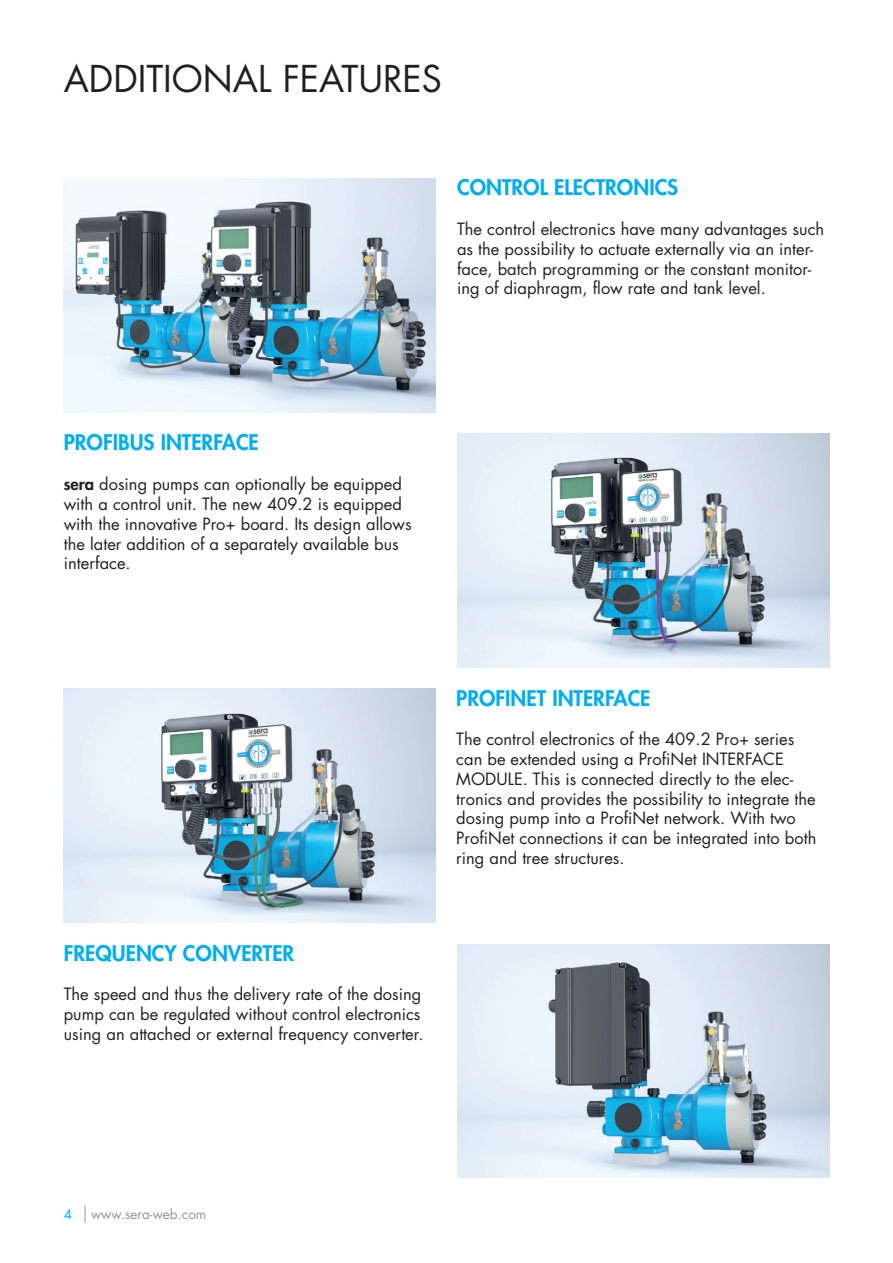
<style>
.page{position:relative;width:893px;height:1263px;background:#fff}
.page>*{position:absolute;margin:0;border:0;box-sizing:border-box;transform-origin:0 0}
.t1{font:36px "Futura";color:#231f20}
.t2{font:800 21px "Futura";color:#00aeef}
.t3{font:16.5px/19.8px "Futura";color:#231f20}
.t4{font:13.5px "Futura";color:#939598}
.t5{font:13.5px "Futura";color:#00aeef}
.s1{font-weight:800}
</style>
<div class="page">
<svg style="left:85px;top:1205px;width:1px;height:17px"></svg>
<img style="left:64px;top:179px;width:372px;height:233px">
<img style="left:64px;top:689px;width:372px;height:234px">
<img style="left:457px;top:434px;width:372px;height:234px">
<img style="left:457px;top:944px;width:372px;height:234px">
<h1 class="t1" style="left:64px;top:54px;width:380px">ADDITIONAL FEATURES</h1>
<p class="t2" style="left:457px;top:174px;width:223px">CONTROL ELECTRONICS</p>
<p class="t3" style="left:457px;top:219px;width:369px">The control electronics have many advantages such as the possibility to actuate externally via an inter&shy;face, batch programming or the constant monitor&shy;ing of diaphragm, flow rate and tank level.</p>
<p class="t2" style="left:64px;top:429px;width:197px">PROFIBUS INTERFACE</p>
<p class="t3" style="left:64px;top:474px;width:349px"><span class="s1">sera</span> dosing pumps can optionally be equipped with a control unit. The new 409.2 is equipped with the innovative Pro+ board. Its design allows the later addition of a separately available bus interface.</p>
<p class="t2" style="left:64px;top:939px;width:232px">FREQUENCY CONVERTER</p>
<p class="t3" style="left:64px;top:984px;width:361px">The speed and thus the delivery rate of the dosing pump can be regulated without control electronics using an attached or external frequency converter.</p>
<p class="t2" style="left:456px;top:684px;width:196px">PROFINET INTERFACE</p>
<p class="t3" style="left:456px;top:729px;width:362px">The control electronics of the 409.2 Pro+ series can be extended using a ProfiNet INTERFACE MODULE. This is connected directly to the elec&shy;tronics and provides the possibility to integrate the dosing pump into a ProfiNet network. With two ProfiNet connections it can be integrated into both ring and tree structures.</p>
<p class="t5" style="left:64px;top:1205px;width:10px">4</p>
<p class="t4" style="left:91px;top:1205px;width:117px">www.sera-web.com</p>
</div>
